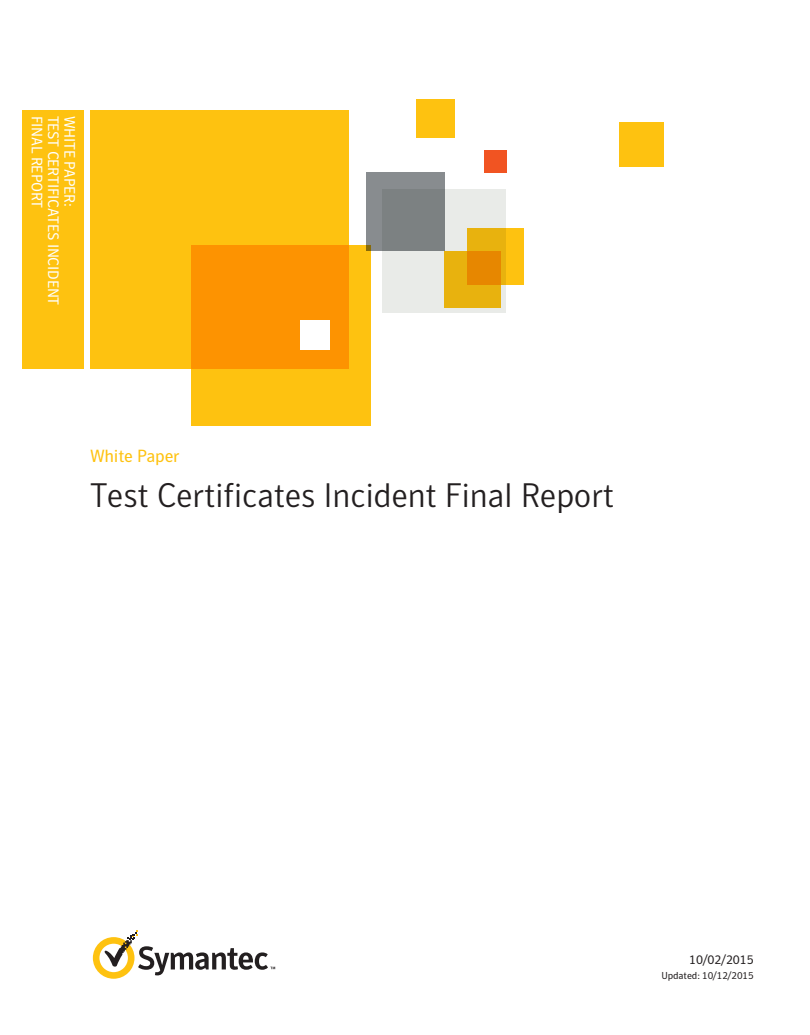
<style>
.page{position:relative;width:810px;height:1035px;background:#fff}
.page>*{position:absolute;margin:0;border:0;box-sizing:border-box;transform-origin:0 0}
.t1{font:300 33.75px "Symantec Sans";letter-spacing:-.015em;color:#231f20}
.t2{font:17.5px "Symantec Sans";letter-spacing:-.015em;color:#fec210}
.t3{font:15px "Symantec Sans";letter-spacing:-.015em;color:#fff}
.t4{font:12.5px "Symantec Sans";letter-spacing:-.01em;color:#231f20}
.t5{font:10px "Symantec Sans";letter-spacing:-.01em;color:#231f20}
</style>
<div class="page">
<div style="left:383px;top:189px;width:123px;height:124px;background:#e9ebe8"></div>
<div style="left:90px;top:110px;width:259px;height:259px;background:#fec210"></div>
<svg style="left:191px;top:245px;width:180px;height:180px;fill:#fd9301"></svg>
<div style="left:366px;top:172px;width:78px;height:79px;background:linear-gradient(to right,#85898a,#7c8183)"></div>
<div style="left:619px;top:122px;width:45px;height:45px;background:#fec210"></div>
<div style="left:416px;top:99px;width:39px;height:39px;background:#fec210"></div>
<div style="left:444px;top:251px;width:57px;height:56px;background:#e8b20e"></div>
<svg style="left:467px;top:229px;width:56px;height:56px"></svg>
<div style="left:484px;top:150px;width:22px;height:22px;background:#f15422"></div>
<div style="left:300px;top:321px;width:29px;height:29px;background:#fff"></div>
<div style="left:22px;top:110px;width:62px;height:259px;background:#fec210"></div>
<svg style="left:93px;top:931px;width:182px;height:48px"></svg>
<p class="t3" style="left:46px;top:116px;width:94px;rotate:90deg">FINAL REPORT</p>
<p class="t3" style="left:62px;top:116px;width:191px;rotate:90deg">TEST CERTIFICATES INCIDENT</p>
<p class="t3" style="left:78px;top:116px;width:93px;rotate:90deg">WHITE PAPER:</p>
<p class="t2" style="left:90px;top:446px;width:91px">White Paper</p>
<h1 class="t1" style="left:90px;top:478px;width:526px">Test Certificates Incident Final Report</h1>
<p class="t4" style="left:689px;top:952px;width:66px">10/02/2015</p>
<p class="t5" style="left:661px;top:969px;width:94px">Updated: 10/12/2015</p>
</div>
